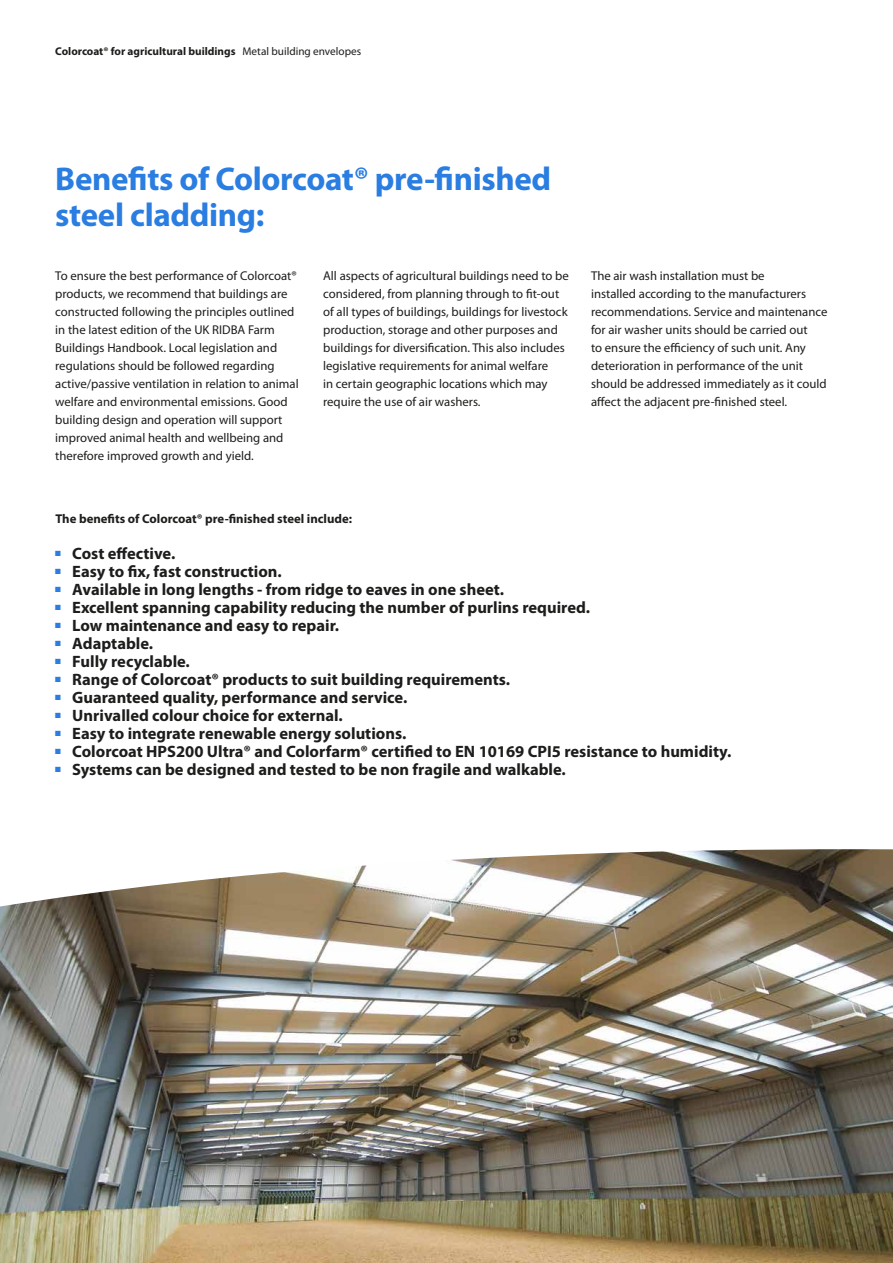
<style>
.page{position:relative;width:893px;height:1263px;background:#fff}
.page>*{position:absolute;margin:0;border:0;box-sizing:border-box;transform-origin:0 0}
.t1{font:700 33px/36px "Myriad Pro";letter-spacing:-.01em;color:#2a7de1}
.t2{font:700 16.5px "Myriad Pro";color:#1d1d1b}
.t3{font:12.75px/18px "Myriad Pro";color:#1d1d1b}
.t4{font:700 12.75px "Myriad Pro";color:#1d1d1b}
.t5{font:700 11.25px "Myriad Pro";color:#1d1d1b}
.s1{font-weight:400}
</style>
<div class="page">
<img style="left:0;top:849px;width:893px;height:414px">
<p class="t5" style="left:55px;top:45px;width:307px">Colorcoat® for agricultural buildings <span class="s1">Metal building envelopes</span></p>
<h1 class="t1" style="left:55px;top:162px;width:497px">Benefits of Colorcoat® pre-finished steel cladding:</h1>
<p class="t3" style="left:55px;top:267px;width:245px">To ensure the best performance of Colorcoat® products, we recommend that buildings are constructed following the principles outlined in the latest edition of the UK RIDBA Farm Buildings Handbook. Local legislation and regulations should be followed regarding active/passive ventilation in relation to animal welfare and environmental emissions. Good building design and operation will support improved animal health and wellbeing and therefore improved growth and yield.</p>
<p class="t3" style="left:323px;top:267px;width:247px">All aspects of agricultural buildings need to be considered, from planning through to fit-out of all types of buildings, buildings for livestock production, storage and other purposes and buildings for diversification. This also includes legislative requirements for animal welfare<br>in certain geographic locations which may require the use of air washers.</p>
<p class="t3" style="left:591px;top:267px;width:238px">The air wash installation must be<br>installed according to the manufacturers recommendations. Service and maintenance for air washer units should be carried out<br>to ensure the efficiency of such unit. Any deterioration in performance of the unit should be addressed immediately as it could affect the adjacent pre-finished steel.</p>
<p class="t4" style="left:55px;top:512px;width:298px">The benefits of Colorcoat® pre-finished steel include:</p>
<p class="t2" style="left:55px;top:544px;width:122px"><sup>■</sup> Cost effective.</p>
<p class="t2" style="left:55px;top:562px;width:228px"><sup>■</sup> Easy to fix, fast construction.</p>
<p class="t2" style="left:55px;top:580px;width:450px"><sup>■</sup> Available in long lengths - from ridge to eaves in one sheet.</p>
<p class="t2" style="left:55px;top:598px;width:536px"><sup>■</sup> Excellent spanning capability reducing the number of purlins required.</p>
<p class="t2" style="left:55px;top:616px;width:285px"><sup>■</sup> Low maintenance and easy to repair.</p>
<p class="t2" style="left:55px;top:634px;width:99px"><sup>■</sup> Adaptable.</p>
<p class="t2" style="left:55px;top:652px;width:136px"><sup>■</sup> Fully recyclable.</p>
<p class="t2" style="left:55px;top:670px;width:456px"><sup>■</sup> Range of Colorcoat® products to suit building requirements.</p>
<p class="t2" style="left:55px;top:688px;width:354px"><sup>■</sup> Guaranteed quality, performance and service.</p>
<p class="t2" style="left:55px;top:706px;width:289px"><sup>■</sup> Unrivalled colour choice for external.</p>
<p class="t2" style="left:55px;top:724px;width:353px"><sup>■</sup> Easy to integrate renewable energy solutions.</p>
<p class="t2" style="left:55px;top:742px;width:677px"><sup>■</sup> Colorcoat HPS200 Ultra® and Colorfarm® certified to EN 10169 CPI5 resistance to humidity.</p>
<p class="t2" style="left:55px;top:760px;width:512px"><sup>■</sup> Systems can be designed and tested to be non fragile and walkable.</p>
</div>
